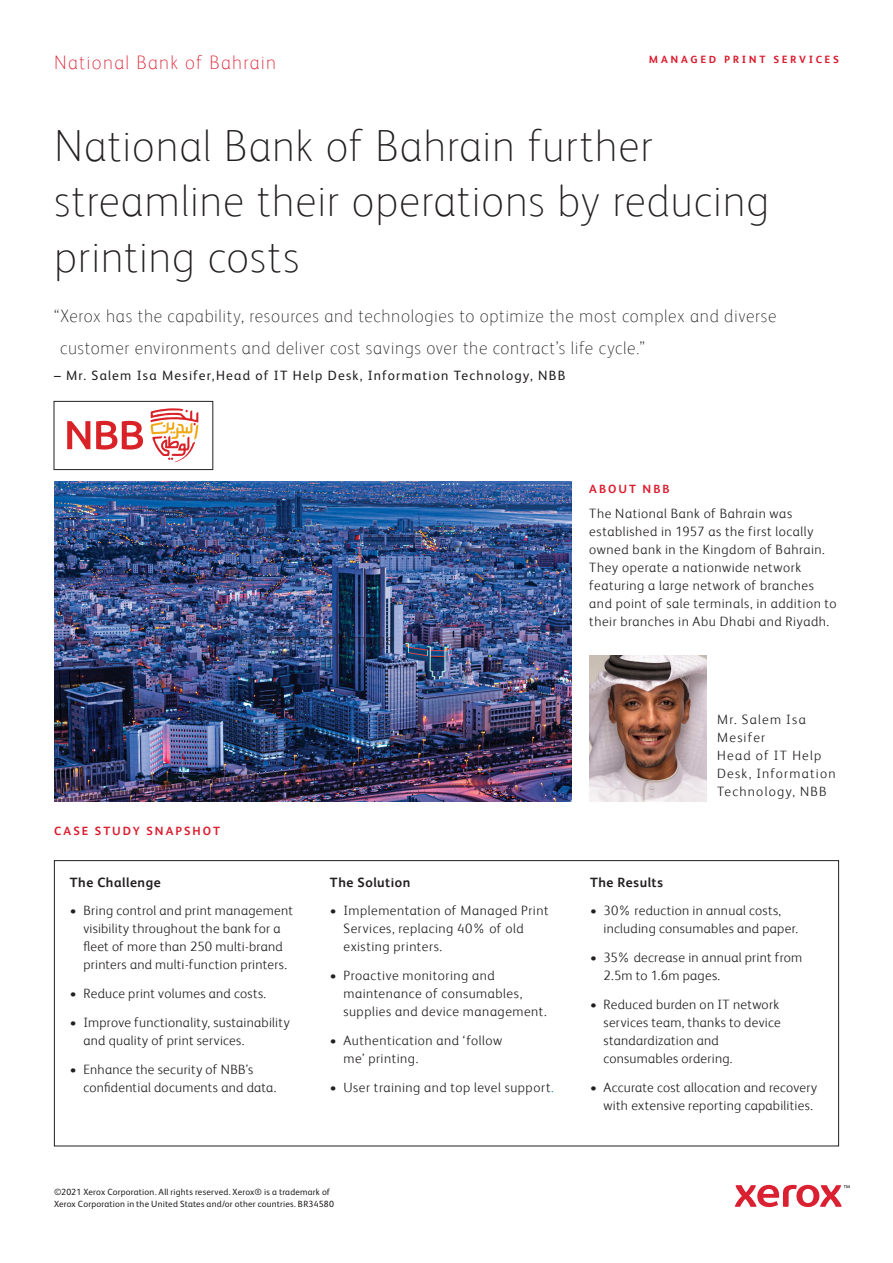
<style>
.page{position:relative;width:893px;height:1263px;background:#fff}
.page>*{position:absolute;margin:0;border:0;box-sizing:border-box;transform-origin:0 0}
.t1{font:100 45px/55.5px "Xerox Sans";letter-spacing:.015em;color:#231f20}
.t2{font:100 19.5px "Xerox Sans";letter-spacing:.07em;color:#db1e30}
.t3{font:100 18px/31.5px "Xerox Sans";letter-spacing:.035em;color:#231f20}
.Business_Segment{font:100 16.5px "Xerox Sans";letter-spacing:.075em;color:#231f20}
.t4{font:300 13.5px/18px "Xerox Sans";letter-spacing:.025em;color:#231f20}
.t5{font:13.5px "Xerox Sans";letter-spacing:.09em;color:#231f20}
.t6{font:300 13.5px/18px "Xerox Sans";letter-spacing:.09em;color:#231f20}
.t7{font:700 13.5px "Xerox Sans";letter-spacing:.04em;color:#231f20}
.t8{font:700 12px "Xerox Sans";letter-spacing:.17em;color:#db1e30}
.t9{font:700 12px "Xerox Sans Expert";letter-spacing:.22em;color:#db1e30}
.t10{font:9px/12px "Xerox Sans";letter-spacing:.02em;color:#231f20}
.s1{color:#069bda}
</style>
<div class="page">
<img style="left:54px;top:481px;width:517px;height:320px">
<svg style="left:735px;top:1185px;width:115px;height:22px"></svg>
<svg style="left:67px;top:421px;width:23px;height:28px"></svg>
<svg style="left:96px;top:421px;width:47px;height:28px"></svg>
<svg style="left:151px;top:408px;width:47px;height:54px"></svg>
<div style="left:54px;top:401px;width:159px;height:69px;border:1px solid #231f20"></div>
<img style="left:589px;top:655px;width:118px;height:146px">
<h2 class="t2" style="left:54px;top:50px;width:223px">National Bank of Bahrain</h2>
<p class="t9" style="left:649px;top:55px;width:191px">MANAGED PRINT SERVICES</p>
<h1 class="t1" style="left:54px;top:116px;width:717px">National Bank of Bahrain further streamline their operations by reducing printing costs</h1>
<h3 class="t3" style="left:60px;top:299px;width:718px;text-indent:-6px">“Xerox has the capability, resources and technologies to optimize the most complex and diverse customer environments and deliver cost savings over the contract’s life cycle.”</h3>
<p class="t5" style="left:54px;top:367px;width:513px">– Mr. Salem Isa Mesifer,Head of IT Help Desk, Information Technology, NBB</p>
<p class="Business_Segment" style="left:231px;top:628px;width:164px">FPO / Optional Image</p>
<p class="t8" style="left:54px;top:823px;width:168px">CASE STUDY SNAPSHOT</p>
<p class="t7" style="left:70px;top:873px;width:92px">The Challenge</p>
<p class="t4" style="left:70px;top:901px;width:224px;text-align:center">• Bring control and print management visibility throughout the bank for a fleet of more than 250 multi-brand printers and multi-function printers.</p>
<p class="t4" style="left:70px;top:984px;width:198px">• Reduce print volumes and costs.</p>
<p class="t4" style="left:83px;top:1013px;width:208px;text-indent:-14px">• Improve functionality, sustainability and quality of print services.</p>
<p class="t4" style="left:83px;top:1059px;width:195px;text-indent:-14px">• Enhance the security of NBB’s confidential documents and data.</p>
<p class="t7" style="left:330px;top:873px;width:82px">The Solution</p>
<p class="t4" style="left:343px;top:901px;width:207px;text-indent:-14px">• Implementation of Managed Print<br>Services, replacing 40% of old existing printers.</p>
<p class="t4" style="left:343px;top:966px;width:205px;text-indent:-14px">• Proactive monitoring and maintenance of consumables, supplies and device management.</p>
<p class="t4" style="left:343px;top:1031px;width:160px;text-indent:-14px">• Authentication and ‘follow me’ printing.</p>
<p class="t4" style="left:330px;top:1077px;width:225px">• User training and top level support<span class="s1">.</span></p>
<p class="t10" style="left:54px;top:1185px;width:281px">©2021 Xerox Corporation. All rights reserved. Xerox® is a trademark of<br>Xerox Corporation in the United States and/or other countries. BR34580</p>
<p class="t8" style="left:589px;top:481px;width:82px">ABOUT NBB</p>
<p class="t4" style="left:589px;top:503px;width:249px">The National Bank of Bahrain was established in 1957 as the first locally owned bank in the Kingdom of Bahrain.<br>They operate a nationwide network featuring a large network of branches and point of sale terminals, in addition to their branches in Abu Dhabi and Riyadh.</p>
<p class="t6" style="left:717px;top:710px;width:120px">Mr. Salem Isa<br>Mesifer<br>Head of IT Help<br>Desk, Information<br>Technology, NBB</p>
<p class="t7" style="left:590px;top:873px;width:74px">The Results</p>
<p class="t4" style="left:603px;top:901px;width:196px;text-indent:-14px">• 30% reduction in annual costs, including consumables and paper.</p>
<p class="t4" style="left:603px;top:948px;width:200px;text-indent:-14px">• 35% decrease in annual print from<br>2.5m to 1.6m pages.</p>
<p class="t4" style="left:603px;top:995px;width:179px;text-indent:-14px">• Reduced burden on IT network services team, thanks to device standardization and consumables ordering.</p>
<p class="t4" style="left:603px;top:1077px;width:215px;text-indent:-14px">• Accurate cost allocation and recovery with extensive reporting capabilities.</p>
</div>
